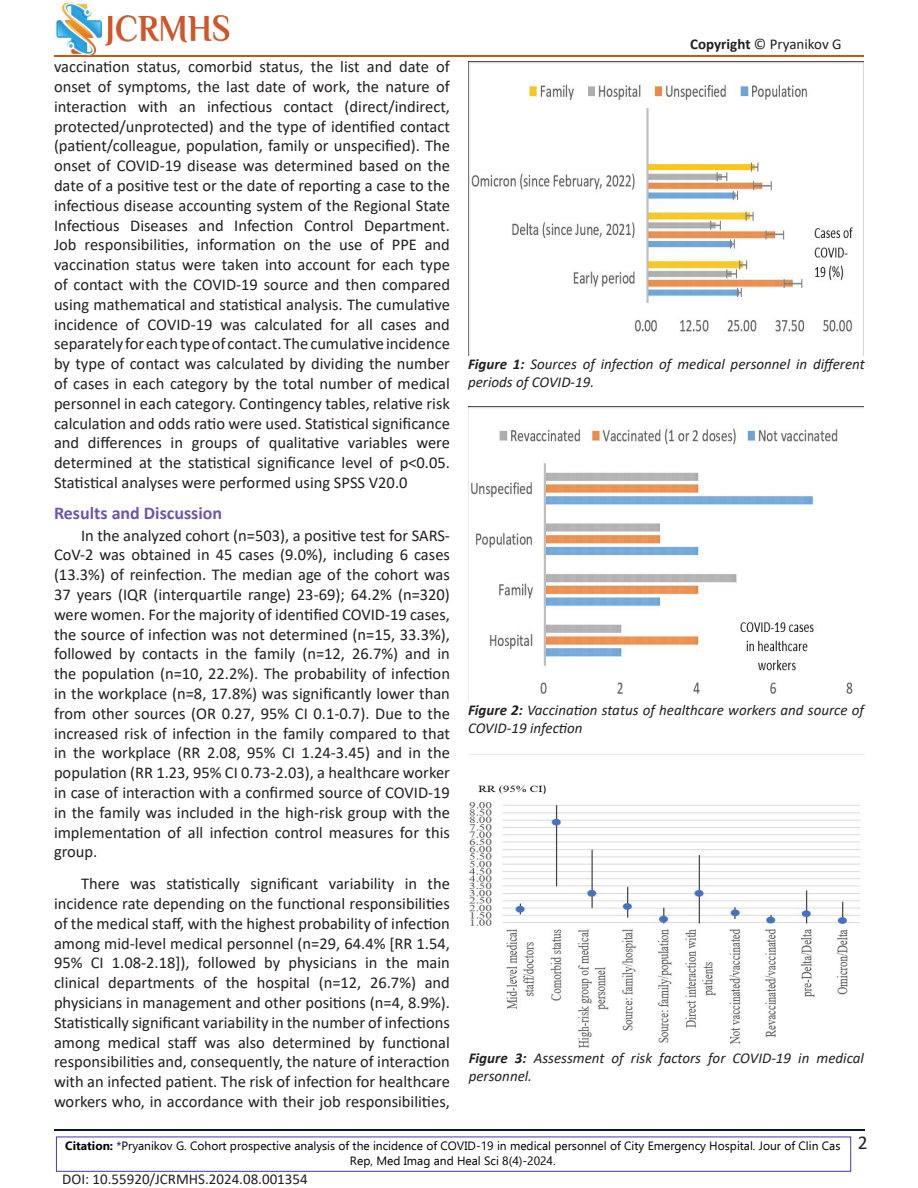
<style>
.page{position:relative;width:918px;height:1188px;background:#fff}
.page>*{position:absolute;margin:0;border:0;box-sizing:border-box;transform-origin:0 0}
.t1{font:19.5px "Calibri";color:#231f20}
.side_heading{font:700 18px "Calibri";color:#7054ae}
.Body_Text_First_Indent{font:16.5px/19.8px "Calibri";color:#231f20;text-align:justify}
.figure_tittle{font:italic 15px/18px "Calibri";color:#231f20}
.t2{font:15px "Calibri";color:#231f20}
.t3{font:12px/14.4px "Ebrima";color:#000;text-align:center}
.s1{font-weight:700}
</style>
<div class="page">
<hr style="left:54px;top:55px;width:810px;height:1px;background:#c45911">
<img style="left:54px;top:2px;width:178px;height:55px">
<hr style="left:55px;top:1130px;width:810px;height:1px;background:#071735">
<div style="left:56px;top:1137px;width:795px;height:35px;background:#fff;border:1px solid #4336ba"></div>
<img style="left:468px;top:62px;width:396px;height:293px">
<img style="left:469px;top:785px;width:391px;height:263px">
<img style="left:468px;top:407px;width:396px;height:294px">
<p class="Body_Text_First_Indent" style="left:54px;top:56px;width:398px">vaccination status, comorbid status, the list and date of onset of symptoms, the last date of work, the nature of interaction with an infectious contact (direct/indirect, protected/unprotected) and the type of identified contact (patient/colleague, population, family or unspecified). The onset of COVID-19 disease was determined based on the date of a positive test or the date of reporting a case to the infectious disease accounting system of the Regional State Infectious Diseases and Infection Control Department.<br>Job responsibilities, information on the use of PPE and vaccination status were taken into account for each type of contact with the COVID-19 source and then compared using mathematical and statistical analysis. The cumulative incidence of COVID-19 was calculated for all cases and separately for each type of contact. The cumulative incidence by type of contact was calculated by dividing the number of cases in each category by the total number of medical personnel in each category. Contingency tables, relative risk calculation and odds ratio were used. Statistical significance and differences in groups of qualitative variables were determined at the statistical significance level of p&lt;0.05.<br>Statistical analyses were performed using SPSS V20.0</p>
<p class="side_heading" style="left:54px;top:500px;width:170px">Results and Discussion</p>
<p class="Body_Text_First_Indent" style="left:54px;top:525px;width:398px;text-indent:27px">In the analyzed cohort (n=503), a positive test for SARS-CoV-2 was obtained in 45 cases (9.0%), including 6 cases (13.3%) of reinfection. The median age of the cohort was 37 years (IQR (interquartile range) 23-69); 64.2% (n=320) were women. For the majority of identified COVID-19 cases, the source of infection was not determined (n=15, 33.3%), followed by contacts in the family (n=12, 26.7%) and in the population (n=10, 22.2%). The probability of infection in the workplace (n=8, 17.8%) was significantly lower than from other sources (OR 0.27, 95% CI 0.1-0.7). Due to the increased risk of infection in the family compared to that in the workplace (RR 2.08, 95% CI 1.24-3.45) and in the population (RR 1.23, 95% CI 0.73-2.03), a healthcare worker in case of interaction with a confirmed source of COVID-19 in the family was included in the high-risk group with the implementation of all infection control measures for this group.</p>
<p class="Body_Text_First_Indent" style="left:54px;top:873px;width:398px;text-indent:27px">There was statistically significant variability in the incidence rate depending on the functional responsibilities of the medical staff, with the highest probability of infection among mid-level medical personnel (n=29, 64.4% [RR 1.54, 95% CI 1.08-2.18]), followed by physicians in the main clinical departments of the hospital (n=12, 26.7%) and physicians in management and other positions (n=4, 8.9%).<br>Statistically significant variability in the number of infections among medical staff was also determined by functional responsibilities and, consequently, the nature of interaction with an infected patient. The risk of infection for healthcare workers who, in accordance with their job responsibilities,</p>
<p class="t2" style="left:690px;top:33px;width:153px"><span class="s1">Copyright</span> © Pryanikov G</p>
<p class="figure_tittle" style="left:468px;top:355px;width:398px"><span class="s1">Figure 1:</span> Sources of infection of medical personnel in different periods of COVID-19.</p>
<p class="figure_tittle" style="left:468px;top:700px;width:397px"><span class="s1">Figure 2:</span> Vaccination status of healthcare workers and source of<br>COVID-19 infection</p>
<p class="figure_tittle" style="left:469px;top:1048px;width:397px"><span class="s1">Figure 3:</span> Assessment of risk factors for COVID-19 in medical personnel.</p>
<p class="t3" style="left:65px;top:1138px;width:777px"><span class="s1">Citation:</span> *Pryanikov G. Cohort prospective analysis of the incidence of COVID-19 in medical personnel of City Emergency Hospital. Jour of Clin Cas<br>Rep, Med Imag and Heal Sci 8(4)-2024.</p>
<p class="t2" style="left:62px;top:1169px;width:247px">DOI: 10.55920/JCRMHS.2024.08.001354</p>
<p class="t1" style="left:858px;top:1129px;width:11px">2</p>
</div>
